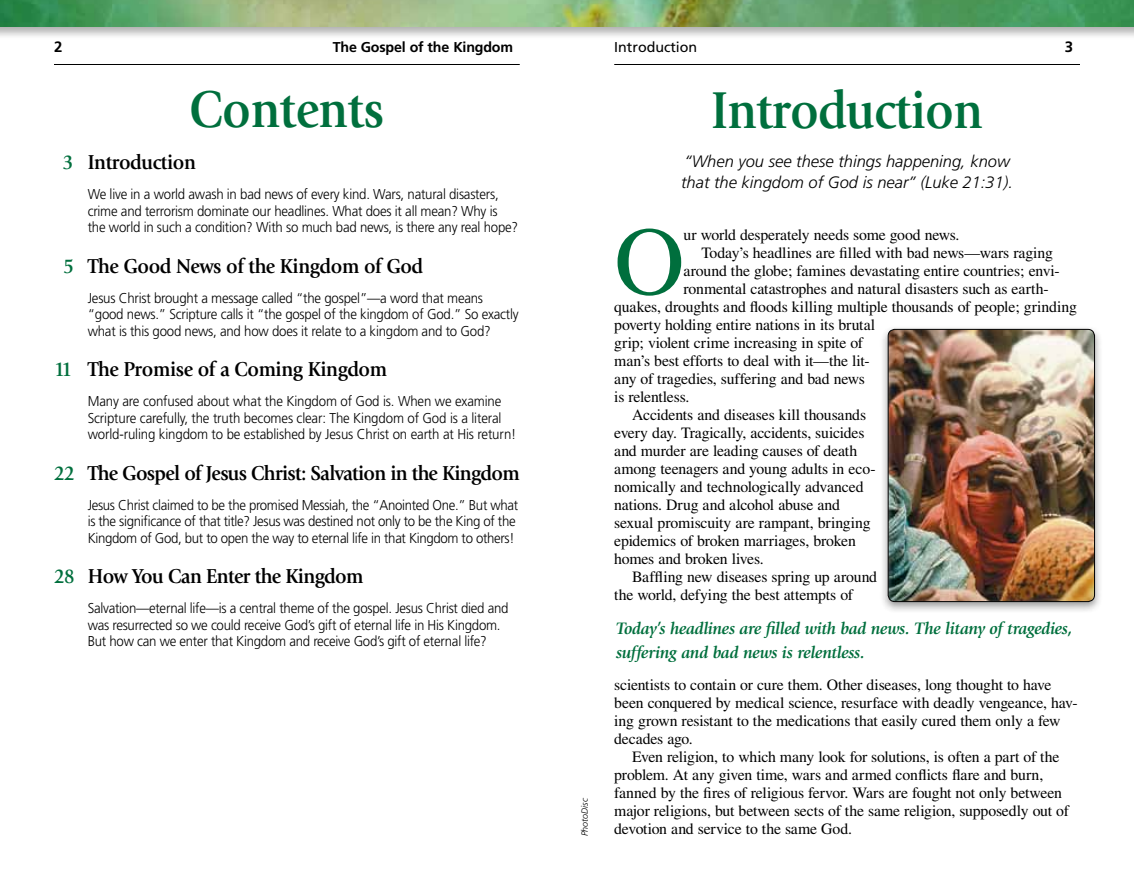
<style>
.page{position:relative;width:1134px;height:891px;background:#fff}
.page>*{position:absolute;margin:0;border:0;box-sizing:border-box;transform-origin:0 0}
.t1{font:97.35px "Times";color:#006f3d}
.t2{font:700 54px "Giovanni";letter-spacing:-.015em;color:#006f3d;scale:.9 1}
.t3{font:700 21px "Giovanni";letter-spacing:-.03em;color:#000;scale:.93 1}
.t4{font:italic 700 17.25px/24px "Giovanni";letter-spacing:-.02em;color:#006f3d}
.t5{font:italic 300 16.5px/21px "Frutiger";color:#000}
.t6{font:15.75px/18px "Times";letter-spacing:-.01em;color:#000}
.t7{font:700 15px "Frutiger";color:#000}
.t8{font:300 14.25px/16.5px "Frutiger";letter-spacing:-.015em;color:#000;scale:.93 1}
.t9{font:700 14.25px "Frutiger";letter-spacing:-.015em;color:#000}
.t10{font:14.25px "Frutiger";color:#000}
.t11{font:italic 300 9px "Frutiger";color:#000}
.s1{color:#006f3d}
</style>
<div class="page">
<hr style="left:54px;top:64px;width:466px;height:1px;background:#000">
<hr style="left:614px;top:64px;width:466px;height:1px;background:#000">
<div style="left:0;top:0;width:1134px;height:39px;background:#000;opacity:.3"></div>
<img style="left:0;top:0;width:1134px;height:27px">
<div style="left:880px;top:324px;width:223px;height:289px;background:#000;opacity:.4"></div>
<img style="left:888px;top:329px;width:207px;height:273px">
<div style="left:888px;top:329px;width:207px;height:273px;border:1px solid #000;border-radius:7px"></div>
<p class="t10" style="left:614px;top:38px;width:85px">Introduction</p>
<p class="t7" style="left:54px;top:38px;width:10px">2</p>
<p class="t9" style="left:333px;top:39px;width:182px">The Gospel of the Kingdom</p>
<p class="t7" style="left:1065px;top:38px;width:10px">3</p>
<h2 class="t2" style="left:711px;top:79px;width:304px">Introduction</h2>
<p class="t5" style="left:681px;top:150px;width:333px">“When you see these things happening, know that the kingdom of God is near” (Luke 21:31).</p>
<h1 class="t1" style="left:614px;top:207px;width:72px">O</h1>
<p class="t6" style="left:684px;top:226px;width:278px">ur world desperately needs some good news.</p>
<h2 class="t2" style="left:189px;top:78px;width:218px">Contents</h2>
<h3 class="t3" style="left:63px;top:150px;width:144px"><span class="s1">3</span> Introduction</h3>
<p class="t8" style="left:88px;top:186px;width:464px">We live in a world awash in bad news of every kind. Wars, natural disasters, crime and terrorism dominate our headlines. What does it all mean? Why is the world in such a condition? With so much bad news, is there any real hope?</p>
<h3 class="t3" style="left:63px;top:254px;width:388px"><span class="s1">5</span> The Good News of the Kingdom of God</h3>
<p class="t8" style="left:88px;top:290px;width:465px">Jesus Christ brought a message called “the gospel”—a word that means “good news.” Scripture calls it “the gospel of the kingdom of God.” So exactly what is this good news, and how does it relate to a kingdom and to God?</p>
<h3 class="t3" style="left:54px;top:357px;width:360px"><span class="s1">11</span> The Promise of a Coming Kingdom</h3>
<p class="t8" style="left:88px;top:393px;width:462px">Many are confused about what the Kingdom of God is. When we examine<br>Scripture carefully, the truth becomes clear: The Kingdom of God is a literal world-ruling kingdom to be established by Jesus Christ on earth at His return!</p>
<h3 class="t3" style="left:54px;top:461px;width:502px"><span class="s1">22</span> The Gospel of Jesus Christ: Salvation in the Kingdom</h3>
<p class="t8" style="left:88px;top:497px;width:464px">Jesus Christ claimed to be the promised Messiah, the “Anointed One.” But what is the significance of that title? Jesus was destined not only to be the King of the<br>Kingdom of God, but to open the way to eternal life in that Kingdom to others!</p>
<h3 class="t3" style="left:54px;top:564px;width:334px"><span class="s1">28</span> How You Can Enter the Kingdom</h3>
<p class="t8" style="left:88px;top:600px;width:454px">Salvation—eternal life—is a central theme of the gospel. Jesus Christ died and was resurrected so we could receive God’s gift of eternal life in His Kingdom.<br>But how can we enter that Kingdom and receive God’s gift of eternal life?</p>
<p class="t6" style="left:702px;top:244px;width:353px">Today’s headlines are filled with bad news—wars raging</p>
<p class="t6" style="left:684px;top:262px;width:378px">around the globe; famines devastating entire countries; envi-</p>
<p class="t6" style="left:684px;top:280px;width:367px">ronmental catastrophes and natural disasters such as earth-</p>
<p class="t6" style="left:614px;top:298px;width:464px">quakes, droughts and floods killing multiple thousands of people; grinding</p>
<p class="t6" style="left:614px;top:316px;width:263px">poverty holding entire nations in its brutal</p>
<p class="t6" style="left:614px;top:334px;width:250px">grip; violent crime increasing in spite of</p>
<p class="t6" style="left:614px;top:352px;width:257px">man’s best efforts to deal with it—the lit-</p>
<p class="t6" style="left:614px;top:370px;width:252px">any of tragedies, suffering and bad news</p>
<p class="t6" style="left:614px;top:388px;width:77px">is relentless.</p>
<p class="t6" style="left:632px;top:406px;width:235px">Accidents and diseases kill thousands</p>
<p class="t6" style="left:614px;top:424px;width:252px">every day. Tragically, accidents, suicides</p>
<p class="t6" style="left:614px;top:442px;width:245px">and murder are leading causes of death</p>
<p class="t6" style="left:614px;top:460px;width:263px">among teenagers and young adults in eco-</p>
<p class="t6" style="left:614px;top:478px;width:251px">nomically and technologically advanced</p>
<p class="t6" style="left:614px;top:496px;width:227px">nations. Drug and alcohol abuse and</p>
<p class="t6" style="left:614px;top:514px;width:258px">sexual promiscuity are rampant, bringing</p>
<p class="t6" style="left:614px;top:532px;width:243px">epidemics of broken marriages, broken</p>
<p class="t6" style="left:614px;top:550px;width:151px">homes and broken lives.</p>
<p class="t6" style="left:632px;top:568px;width:246px">Baffling new diseases spring up around</p>
<p class="t6" style="left:614px;top:586px;width:240px">the world, defying the best attempts of</p>
<p class="t4" style="left:616px;top:617px;width:458px">Today’s headlines are filled with bad news. The litany of tragedies, suffering and bad news is relentless.</p>
<p class="t11" style="left:579px;top:836px;width:40px;rotate:-90deg">PhotoDisc</p>
<p class="t6" style="left:614px;top:676px;width:465px">scientists to contain or cure them. Other diseases, long thought to have been conquered by medical science, resurface with deadly vengeance, hav&shy;ing grown resistant to the medications that easily cured them only a few decades ago.</p>
<p class="t6" style="left:614px;top:748px;width:456px;text-indent:18px">Even religion, to which many look for solutions, is often a part of the problem. At any given time, wars and armed conflicts flare and burn, fanned by the fires of religious fervor. Wars are fought not only between major religions, but between sects of the same religion, supposedly out of</p>
<p class="t6" style="left:614px;top:820px;width:239px">devotion and service to the same God.</p>
</div>
